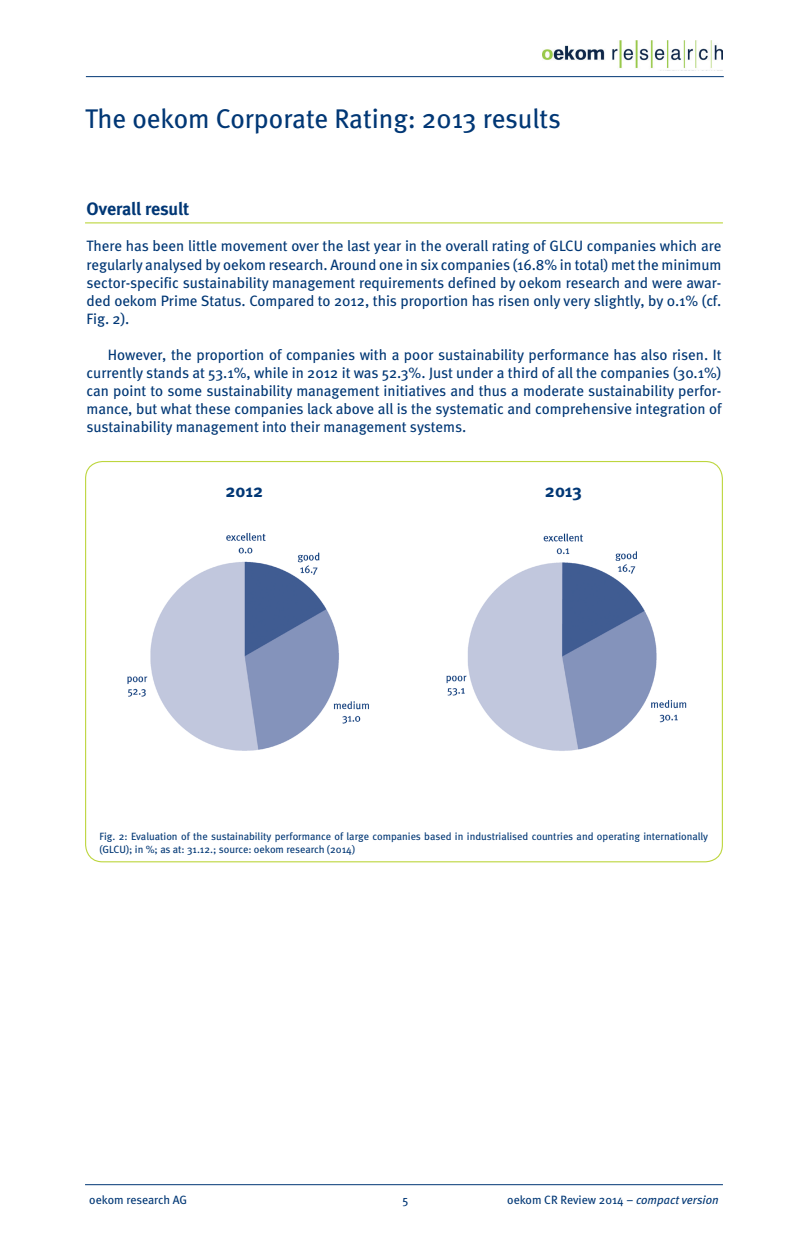
<style>
.page{position:relative;width:808px;height:1234px;background:#fff}
.page>*{position:absolute;margin:0;border:0;box-sizing:border-box;transform-origin:0 0}
.t1{font:27px "Meta";color:#013775}
.t2{font:700 18px "Meta";letter-spacing:-.005em;color:#013775}
.t3{font:15px/18px "Meta";color:#013775;text-align:justify}
.t4{font:12px "Meta";color:#013775}
.t5{font:10.5px/12.6px "Meta";color:#013775}
.s1{font-style:italic}
</style>
<div class="page">
<hr style="left:86px;top:76px;width:638px;height:1px;background:#013775">
<hr style="left:85px;top:1183px;width:638px;height:1px;background:#013775">
<img style="left:542px;top:41px;width:181px;height:27px">
<hr style="left:85px;top:222px;width:638px;height:1px;background:#bdd63e">
<img style="left:86px;top:461px;width:283px;height:290px">
<img style="left:446px;top:533px;width:241px;height:218px">
<h1 class="t1" style="left:85px;top:102px;width:477px">The oekom Corporate Rating: 2013 results</h1>
<p class="t2" style="left:87px;top:198px;width:104px">Overall result</p>
<p class="t3" style="left:87px;top:237px;width:636px">There has been little movement over the last year in the overall rating of GLCU companies which are regularly analysed by oekom research. Around one in six companies (16.8% in total) met the minimum sector-specific sustainability management requirements defined by oekom research and were awar&shy;ded oekom Prime Status. Compared to 2012, this proportion has risen only very slightly, by 0.1% (cf.<br>Fig. 2).</p>
<p class="t3" style="left:87px;top:345px;width:637px;text-indent:21px">However, the proportion of companies with a poor sustainability performance has also risen. It currently stands at 53.1%, while in 2012 it was 52.3%. Just under a third of all the companies (30.1%) can point to some sustainability management initiatives and thus a moderate sustainability perfor&shy;mance, but what these companies lack above all is the systematic and comprehensive integration of sustainability management into their management systems.</p>
<p class="t2" style="left:226px;top:480px;width:39px">2012</p>
<p class="t2" style="left:545px;top:480px;width:38px">2013</p>
<p class="t5" style="left:99px;top:829px;width:610px">Fig. 2: Evaluation of the sustainability performance of large companies based in industrialised countries and operating internationally (GLCU); in %; as at: 31.12.; source: oekom research (2014)</p>
<p class="t4" style="left:89px;top:1192px;width:99px">oekom research AG</p>
<p class="t4" style="left:402px;top:1192px;width:7px">5</p>
<p class="t4" style="left:507px;top:1192px;width:213px">oekom CR Review 2014 – <span class="s1">compact version</span></p>
</div>
